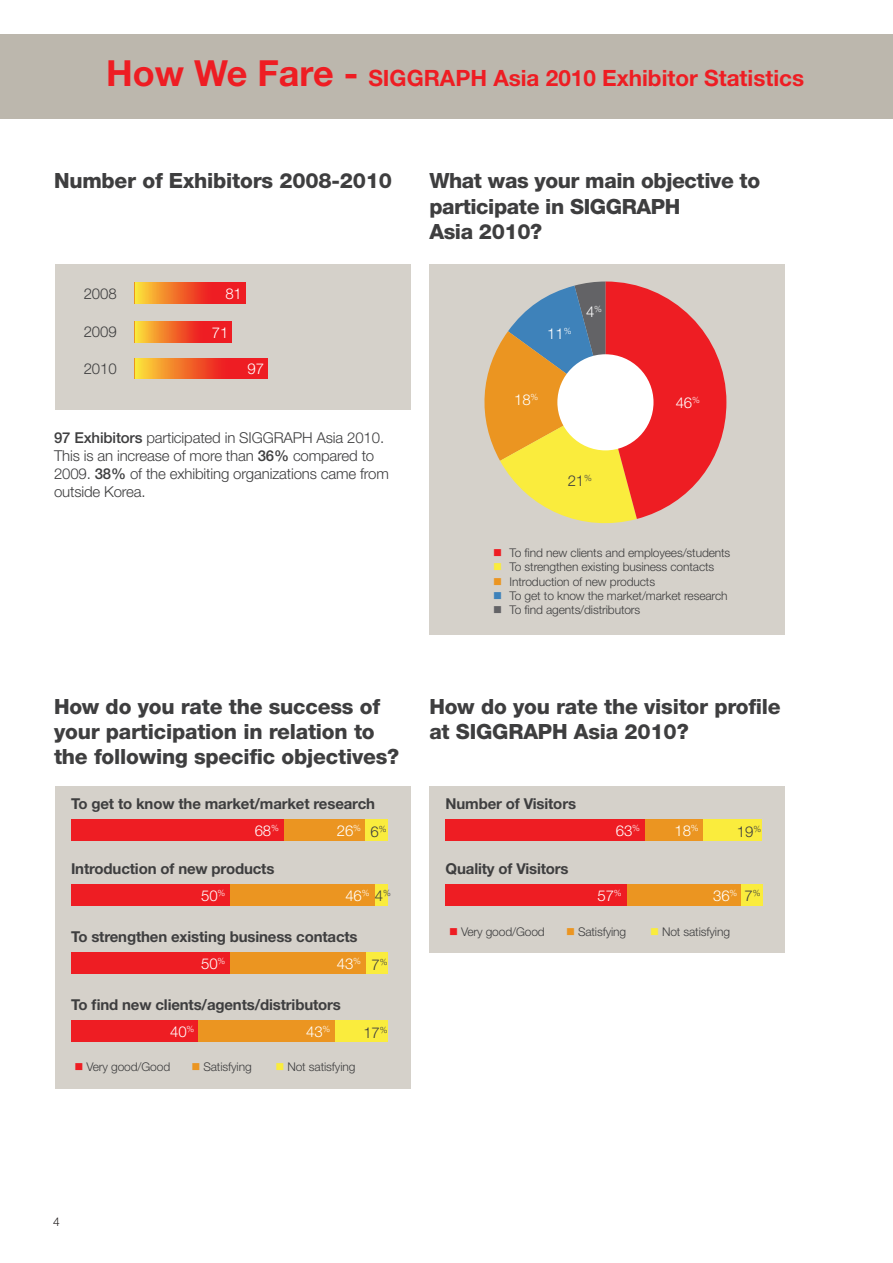
<style>
.page{position:relative;width:893px;height:1263px;background:#fff}
.page>*{position:absolute;margin:0;border:0;box-sizing:border-box;transform-origin:0 0}
.t1{font:700 22.5px "Helvetica Neue";color:#ee1d23}
.t2{font:800 21px/25.2px "Helvetica Neue";letter-spacing:-.01em;color:#3e3e3f}
.t3{font:300 15px/18px "Helvetica Neue";letter-spacing:-.01em;color:#3e3e3f}
.t4{font:700 15px "Helvetica Neue";letter-spacing:-.01em;color:#3e3e3f}
.t5{font:300 15px "Helvetica Neue";letter-spacing:-.01em;color:#fff}
.t6{font:300 12px "Helvetica Neue";letter-spacing:-.01em;color:#3e3e3f}
.t7{font:300 12px "Helvetica Neue";color:#231f20}
.s1{font-size:36px}
.s2{font-weight:500}
.s3{color:#ee1d23}
.s4{color:#faec3d}
.s5{color:#eb9521}
.s6{color:#3e82ba}
.s7{color:#636366}
.s8{color:#3e3e3f}
</style>
<div class="page">
<div style="left:55px;top:264px;width:356px;height:146px;background:#d5d1ca"></div>
<div style="left:429px;top:264px;width:356px;height:371px;background:#d5d1ca"></div>
<div style="left:55px;top:787px;width:356px;height:302px;background:#d5d1ca"></div>
<div style="left:429px;top:787px;width:356px;height:166px;background:#d5d1ca"></div>
<div style="left:0;top:34px;width:893px;height:84px;background:#bcb7ad"></div>
<svg style="left:134px;top:283px;width:112px;height:20px;background:#f15d28"></svg>
<svg style="left:134px;top:322px;width:98px;height:20px;background:#f15d28"></svg>
<svg style="left:134px;top:358px;width:134px;height:21px;background:#f15d28"></svg>
<svg style="left:484px;top:281px;width:242px;height:243px"></svg>
<div style="left:557px;top:354px;width:96px;height:96px;background:#fff;border-radius:50%"></div>
<div style="left:365px;top:819px;width:23px;height:22px;background:#faec3d"></div>
<div style="left:702px;top:819px;width:60px;height:22px;background:#faec3d"></div>
<div style="left:375px;top:885px;width:13px;height:21px;background:#faec3d"></div>
<div style="left:741px;top:885px;width:21px;height:21px;background:#faec3d"></div>
<div style="left:365px;top:953px;width:23px;height:21px;background:#faec3d"></div>
<div style="left:335px;top:1021px;width:53px;height:21px;background:#faec3d"></div>
<div style="left:284px;top:819px;width:81px;height:22px;background:#eb9521"></div>
<div style="left:645px;top:819px;width:57px;height:22px;background:#eb9521"></div>
<div style="left:230px;top:885px;width:145px;height:21px;background:#eb9521"></div>
<div style="left:627px;top:885px;width:114px;height:21px;background:#eb9521"></div>
<div style="left:229px;top:953px;width:136px;height:21px;background:#eb9521"></div>
<div style="left:198px;top:1021px;width:137px;height:21px;background:#eb9521"></div>
<div style="left:71px;top:819px;width:213px;height:22px;background:#ee1d23"></div>
<div style="left:446px;top:819px;width:199px;height:22px;background:#ee1d23"></div>
<div style="left:71px;top:885px;width:159px;height:21px;background:#ee1d23"></div>
<div style="left:446px;top:885px;width:181px;height:21px;background:#ee1d23"></div>
<div style="left:71px;top:953px;width:158px;height:21px;background:#ee1d23"></div>
<div style="left:71px;top:1021px;width:127px;height:21px;background:#ee1d23"></div>
<h1 class="t1" style="left:106px;top:64px;width:699px"><span class="s1">How We Fare -</span> SIGGRAPH Asia 2010 Exhibitor Statistics</h1>
<h2 class="t2" style="left:54px;top:168px;width:340px">Number of Exhibitors 2008-2010</h2>
<p class="t3" style="left:84px;top:285px;width:34px">2008</p>
<p class="t3" style="left:84px;top:322px;width:34px">2009</p>
<p class="t3" style="left:84px;top:360px;width:34px">2010</p>
<p class="t5" style="left:225px;top:285px;width:18px">81</p>
<p class="t5" style="left:212px;top:323px;width:18px">71</p>
<p class="t5" style="left:248px;top:360px;width:18px">97</p>
<p class="t3" style="left:54px;top:429px;width:336px"><span class="s2">97 Exhibitors</span> participated in SIGGRAPH Asia 2010.<br>This is an increase of more than <span class="s2">36%</span> compared to 2009. <span class="s2">38%</span> of the exhibiting organizations came from outside Korea.</p>
<h2 class="t2" style="left:429px;top:168px;width:332px">What was your main objective to participate in SIGGRAPH<br>Asia 2010?</h2>
<p class="t5" style="left:547px;top:325px;width:26px">11<sup>%</sup></p>
<p class="t5" style="left:586px;top:302px;width:17px">4<sup>%</sup></p>
<p class="t5" style="left:514px;top:391px;width:26px">18<sup>%</sup></p>
<p class="t3" style="left:568px;top:471px;width:26px">21<sup>%</sup></p>
<p class="t5" style="left:676px;top:393px;width:26px">46<sup>%</sup></p>
<p class="t6" style="left:493px;top:545px;width:239px"><span class="s3">■</span> To find new clients and employees/students</p>
<p class="t6" style="left:493px;top:559px;width:223px"><span class="s4">■</span> To strengthen existing business contacts</p>
<p class="t6" style="left:493px;top:574px;width:163px"><span class="s5">■</span> Introduction of new products</p>
<p class="t6" style="left:493px;top:588px;width:236px"><span class="s6">■</span> To get to know the market/market research</p>
<p class="t6" style="left:493px;top:603px;width:149px"><span class="s7">■</span> To find agents/distributors</p>
<h2 class="t2" style="left:54px;top:693px;width:347px">How do you rate the success of your participation in relation to the following specific objectives?</h2>
<h2 class="t2" style="left:429px;top:693px;width:353px">How do you rate the visitor profile at SIGGRAPH Asia 2010?</h2>
<p class="t4" style="left:71px;top:794px;width:306px">To get to know the market/market research</p>
<p class="t4" style="left:446px;top:794px;width:132px">Number of Visitors</p>
<p class="t5" style="left:255px;top:821px;width:26px">68<sup>%</sup></p>
<p class="t5" style="left:616px;top:821px;width:26px">63<sup>%</sup></p>
<p class="t5" style="left:337px;top:821px;width:26px">26<sup>%</sup></p>
<p class="t5" style="left:674px;top:821px;width:26px">18<sup>%</sup></p>
<p class="t3" style="left:371px;top:822px;width:17px">6<sup>%</sup></p>
<p class="t3" style="left:737px;top:822px;width:26px">19<sup>%</sup></p>
<p class="t4" style="left:71px;top:860px;width:205px">Introduction of new products</p>
<p class="t4" style="left:446px;top:860px;width:125px">Quality of Visitors</p>
<p class="t5" style="left:201px;top:887px;width:26px">50<sup>%</sup></p>
<p class="t5" style="left:597px;top:887px;width:26px">57<sup>%</sup></p>
<p class="t5" style="left:345px;top:887px;width:47px">46<sup>%</sup> <span class="s8">4</span><sup>%</sup></p>
<p class="t5" style="left:713px;top:887px;width:26px">36<sup>%</sup></p>
<p class="t3" style="left:745px;top:887px;width:17px">7<sup>%</sup></p>
<p class="t4" style="left:71px;top:928px;width:288px">To strengthen existing business contacts</p>
<p class="t6" style="left:449px;top:925px;width:97px"><span class="s3">■</span> Very good/Good</p>
<p class="t6" style="left:566px;top:925px;width:62px"><span class="s5">■</span> Satisfying</p>
<p class="t6" style="left:650px;top:925px;width:81px"><span class="s4">■</span> Not satisfying</p>
<p class="t5" style="left:201px;top:955px;width:26px">50<sup>%</sup></p>
<p class="t5" style="left:337px;top:955px;width:26px">43<sup>%</sup></p>
<p class="t3" style="left:372px;top:955px;width:17px">7<sup>%</sup></p>
<p class="t4" style="left:71px;top:996px;width:271px">To find new clients/agents/distributors</p>
<p class="t5" style="left:170px;top:1023px;width:26px">40<sup>%</sup></p>
<p class="t5" style="left:306px;top:1023px;width:26px">43<sup>%</sup></p>
<p class="t6" style="left:74px;top:1060px;width:97px"><span class="s3">■</span> Very good/Good</p>
<p class="t6" style="left:191px;top:1060px;width:62px"><span class="s5">■</span> Satisfying</p>
<p class="t6" style="left:275px;top:1060px;width:81px"><span class="s4">■</span> Not satisfying</p>
<p class="t3" style="left:363px;top:1023px;width:26px">17<sup>%</sup></p>
<p class="t7" style="left:53px;top:1214px;width:8px">4</p>
</div>
